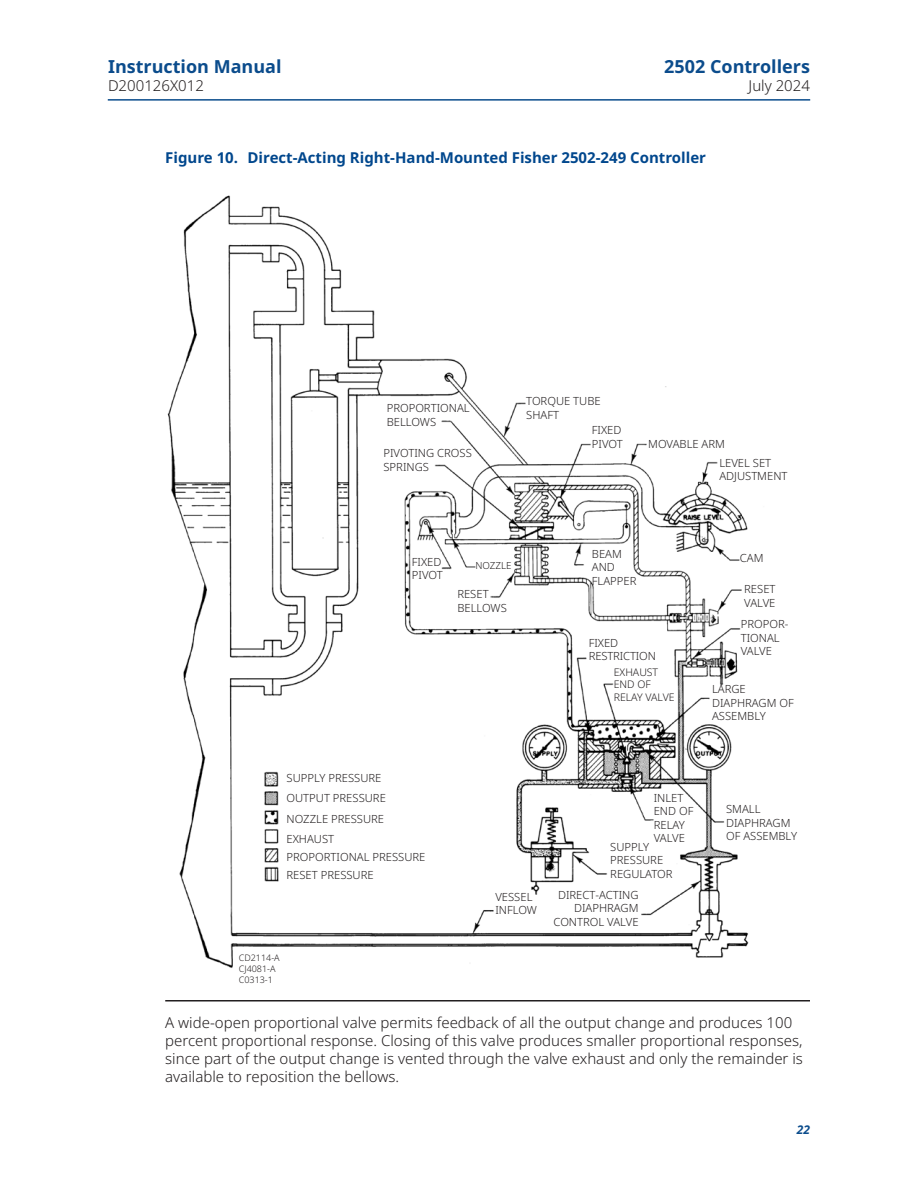
<style>
.page{position:relative;width:918px;height:1188px;background:#fff}
.page>*{position:absolute;margin:0;border:0;box-sizing:border-box;transform-origin:0 0}
.t1{font:700 18px "Noto Sans";color:#0b4c8c}
.t2{font:300 15px/18px "Noto Sans";color:#231f20}
.t3{font:700 15px "Noto Sans";color:#01478d}
.t4{font:italic 700 12px "Noto Sans";color:#0b4c8c}
.t5{font:300 11.25px/13.5px "Noto Sans";color:#231f20}
.t6{font:300 10.5px/12.6px "Noto Sans";color:#231f20}
.t7{font:300 9.75px "Noto Sans";color:#231f20}
.t8{font:300 9px/10.8px "Noto Sans";color:#231f20}
</style>
<div class="page">
<hr style="left:108px;top:99px;width:702px;height:2px;background:#0b4c8c">
<hr style="left:165px;top:1000px;width:645px;height:2px;background:#231f20">
<img style="left:167px;top:195px;width:582px;height:773px">
<h1 class="t1" style="left:108px;top:57px;width:175px">Instruction Manual</h1>
<h2 class="t2" style="left:108px;top:77px;width:97px">D200126X012</h2>
<h1 class="t1" style="left:664px;top:57px;width:147px">2502 Controllers</h1>
<h2 class="t2" style="left:749px;top:77px;width:63px">July 2024</h2>
<h2 class="t3" style="left:165px;top:150px;width:542px">Figure 10. Direct‐Acting Right‐Hand‐Mounted Fisher 2502‐249 Controller</h2>
<p class="t5" style="left:387px;top:401px;width:84px">PROPORTIONAL<br>BELLOWS</p>
<p class="t5" style="left:384px;top:447px;width:90px">PIVOTING CROSS<br>SPRINGS</p>
<p class="t5" style="left:526px;top:395px;width:76px">TORQUE TUBE<br>SHAFT</p>
<p class="t5" style="left:592px;top:424px;width:32px">FIXED<br>PIVOT</p>
<p class="t5" style="left:648px;top:437px;width:78px">MOVABLE ARM</p>
<p class="t5" style="left:719px;top:456px;width:70px">LEVEL SET<br>ADJUSTMENT</p>
<p class="t5" style="left:412px;top:555px;width:32px">FIXED<br>PIVOT</p>
<p class="t7" style="left:475px;top:560px;width:38px">NOZZLE</p>
<p class="t5" style="left:457px;top:588px;width:51px">RESET<br>BELLOWS</p>
<p class="t5" style="left:287px;top:768px;width:101px;line-height:20.2px">SUPPLY PRESSURE<br>OUTPUT PRESSURE<br>NOZZLE PRESSURE<br>EXHAUST</p>
<p class="t5" style="left:287px;top:848px;width:140px;line-height:18.1px">PROPORTIONAL PRESSURE<br>RESET PRESSURE</p>
<p class="t5" style="left:592px;top:547px;width:46px">BEAM<br>AND<br>FLAPPER</p>
<p class="t5" style="left:589px;top:636px;width:69px">FIXED<br>RESTRICTION</p>
<p class="t6" style="left:614px;top:666px;width:62px">EXHAUST<br>END OF<br>RELAY VALVE</p>
<p class="t5" style="left:740px;top:551px;width:25px">CAM</p>
<p class="t5" style="left:744px;top:582px;width:33px">RESET<br>VALVE</p>
<p class="t5" style="left:741px;top:618px;width:49px">PROPOR-<br>TIONAL<br>VALVE</p>
<p class="t5" style="left:712px;top:682px;width:83px">LARGE<br>DIAPHRAGM OF<br>ASSEMBLY</p>
<p class="t5" style="left:654px;top:791px;width:41px">INLET<br>END OF<br>RELAY<br>VALVE</p>
<p class="t5" style="left:610px;top:840px;width:64px">SUPPLY<br>PRESSURE<br>REGULATOR</p>
<p class="t5" style="left:726px;top:803px;width:73px">SMALL<br>DIAPHRAGM<br>OF ASSEMBLY</p>
<p class="t8" style="left:239px;top:953px;width:42px">CD2114‐A<br>CJ4081‐A<br>C0313‐1</p>
<p class="t5" style="left:495px;top:890px;width:43px">VESSEL<br>INFLOW</p>
<p class="t5" style="left:554px;top:888px;width:86px;text-align:right">DIRECT‐ACTING<br>DIAPHRAGM<br>CONTROL VALVE</p>
<p class="t2" style="left:165px;top:1014px;width:639px">A wide‐open proportional valve permits feedback of all the output change and produces 100 percent proportional response. Closing of this valve produces smaller proportional responses, since part of the output change is vented through the valve exhaust and only the remainder is available to reposition the bellows.</p>
<p class="t4" style="left:797px;top:1121px;width:15px">22</p>
</div>
